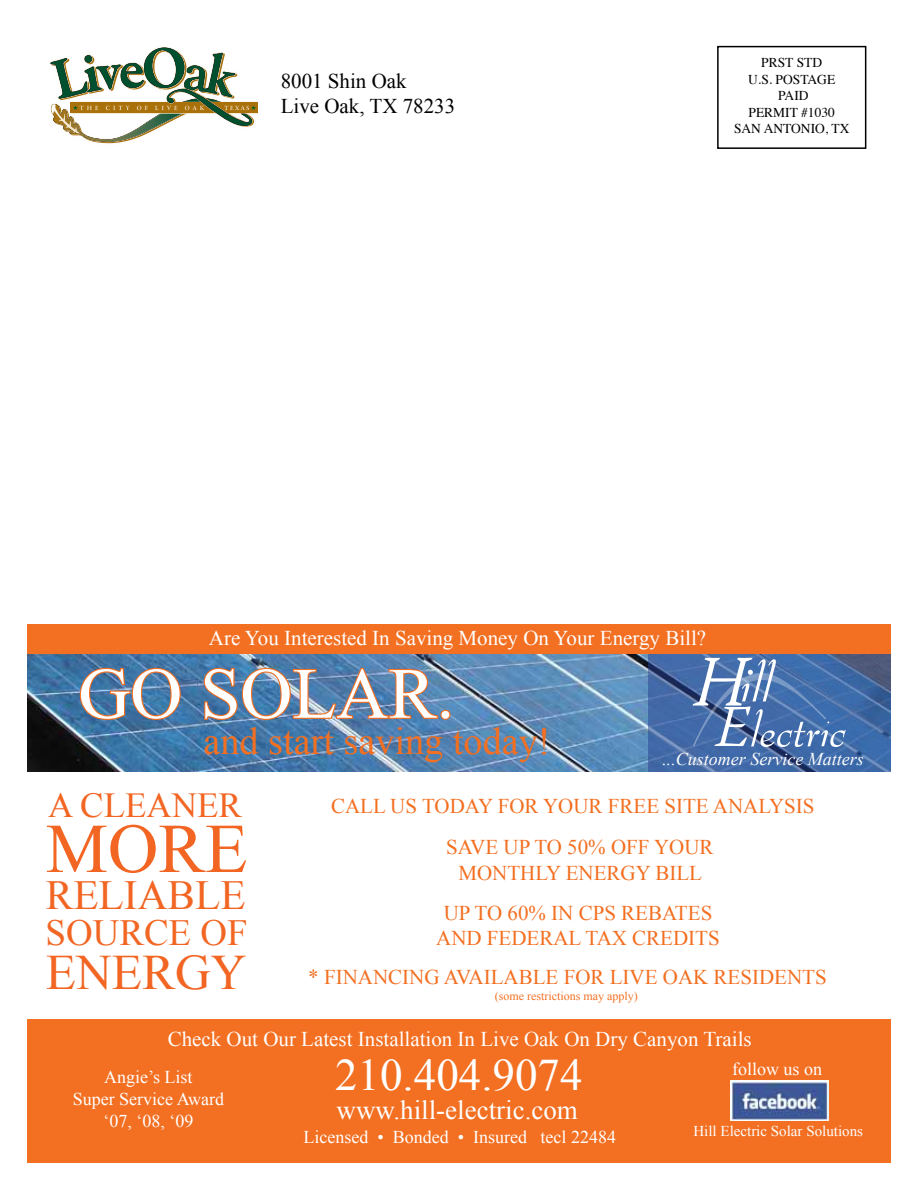
<style>
.page{position:relative;width:918px;height:1188px;background:#fff}
.page>*{position:absolute;margin:0;border:0;box-sizing:border-box;transform-origin:0 0}
.t1{font:72px "Times New Roman";color:#fff}
.t2{font:69.9px "Times New Roman";color:#f26522}
.t3{font:49.5px "Times New Roman";color:#f26522}
.t4{font:45px "Times New Roman";color:#fff}
.t5{font:41.4px "Times New Roman";color:#f26522}
.t6{font:38.25px "Times New Roman";color:#f36f21}
.t7{font:36.9px "Times New Roman";color:#f26522}
.t8{font:35.1px "Times New Roman";color:#f26522}
.t9{font:27px "Times New Roman";color:#fff}
.t10{font:21px/42px "Times New Roman";color:#f36f21}
.t11{font:21px "Times New Roman";color:#fff}
.t12{font:21px/25.2px "Times New Roman";color:#000}
.t13{font:18px/21.6px "Times New Roman";color:#fff;text-align:center}
.t14{font:italic 18px "Times New Roman";color:#fff}
.t15{font:15px "Times New Roman";color:#fff}
.t16{font:13.5px/16.5px "Times";color:#000;text-align:center}
.t17{font:12px "Times New Roman";color:#f36f21}
</style>
<div class="page">
<div style="left:717px;top:46px;width:149px;height:103px;border:2px solid #000"></div>
<svg style="left:50px;top:47px;width:208px;height:96px"></svg>
<div style="left:27px;top:1019px;width:864px;height:144px;background:#f36f21"></div>
<img style="left:27px;top:654px;width:621px;height:118px">
<svg style="left:79px;top:666px;width:103px;height:55px"></svg>
<img style="left:203px;top:666px;width:249px;height:56px">
<div style="left:27px;top:624px;width:863px;height:30px;background:#f36f21"></div>
<svg style="left:648px;top:654px;width:242px;height:118px;fill:#4169a7"></svg>
<svg style="left:693px;top:658px;width:153px;height:89px"></svg>
<img style="left:730px;top:1080px;width:99px;height:40px">
<p class="t12" style="left:281px;top:68px;width:176px">8001 Shin Oak<br>Live Oak, TX 78233</p>
<p class="t16" style="left:734px;top:53px;width:117px">PRST STD<br>U.S. POSTAGE<br>PAID<br>PERMIT #1030<br>SAN ANTONIO, TX</p>
<p class="t11" style="left:209px;top:624px;width:499px">Are You Interested In Saving Money On Your Energy Bill?</p>
<h1 class="t1" style="left:78px;top:645px;width:378px">GO SOLAR.</h1>
<h3 class="t6" style="left:203px;top:715px;width:349px">and start saving today!</h3>
<h3 class="t8" style="left:48px;top:781px;width:195px">A CLEANER</h3>
<h2 class="t2" style="left:46px;top:802px;width:203px">MORE</h2>
<h3 class="t5" style="left:46px;top:868px;width:202px">RELIABLE</h3>
<h3 class="t7" style="left:46px;top:907px;width:204px">SOURCE OF</h3>
<h3 class="t3" style="left:46px;top:939px;width:202px">ENERGY</h3>
<p class="t14" style="left:662px;top:747px;width:203px">...Customer Service Matters</p>
<p class="t10" style="left:446px;top:784px;width:370px;text-indent:-115px">CALL US TODAY FOR YOUR FREE SITE ANALYSIS<br>SAVE UP TO 50% OFF YOUR</p>
<p class="t10" style="left:444px;top:852px;width:270px;line-height:40.3px;text-align:center">MONTHLY ENERGY BILL<br>UP TO 60% IN CPS REBATES</p>
<p class="t10" style="left:308px;top:918px;width:520px;line-height:38.8px;text-indent:128px">AND FEDERAL TAX CREDITS<br>* FINANCING AVAILABLE FOR LIVE OAK RESIDENTS</p>
<p class="t17" style="left:495px;top:988px;width:145px">(some restrictions may apply)</p>
<p class="t11" style="left:168px;top:1024px;width:586px">Check Out Our Latest Installation In Live Oak On Dry Canyon Trails</p>
<p class="t13" style="left:73px;top:1066px;width:153px">Angie’s List<br>Super Service Award ‘07, ‘08, ‘09</p>
<h3 class="t4" style="left:335px;top:1045px;width:249px">210.404.9074</h3>
<p class="t9" style="left:337px;top:1092px;width:243px">www.hill-electric.com</p>
<p class="t13" style="left:303px;top:1126px;width:314px">Licensed • Bonded • Insured tecl 22484</p>
<p class="t13" style="left:732px;top:1058px;width:92px">follow us on</p>
<p class="t15" style="left:693px;top:1121px;width:171px">Hill Electric Solar Solutions</p>
</div>
